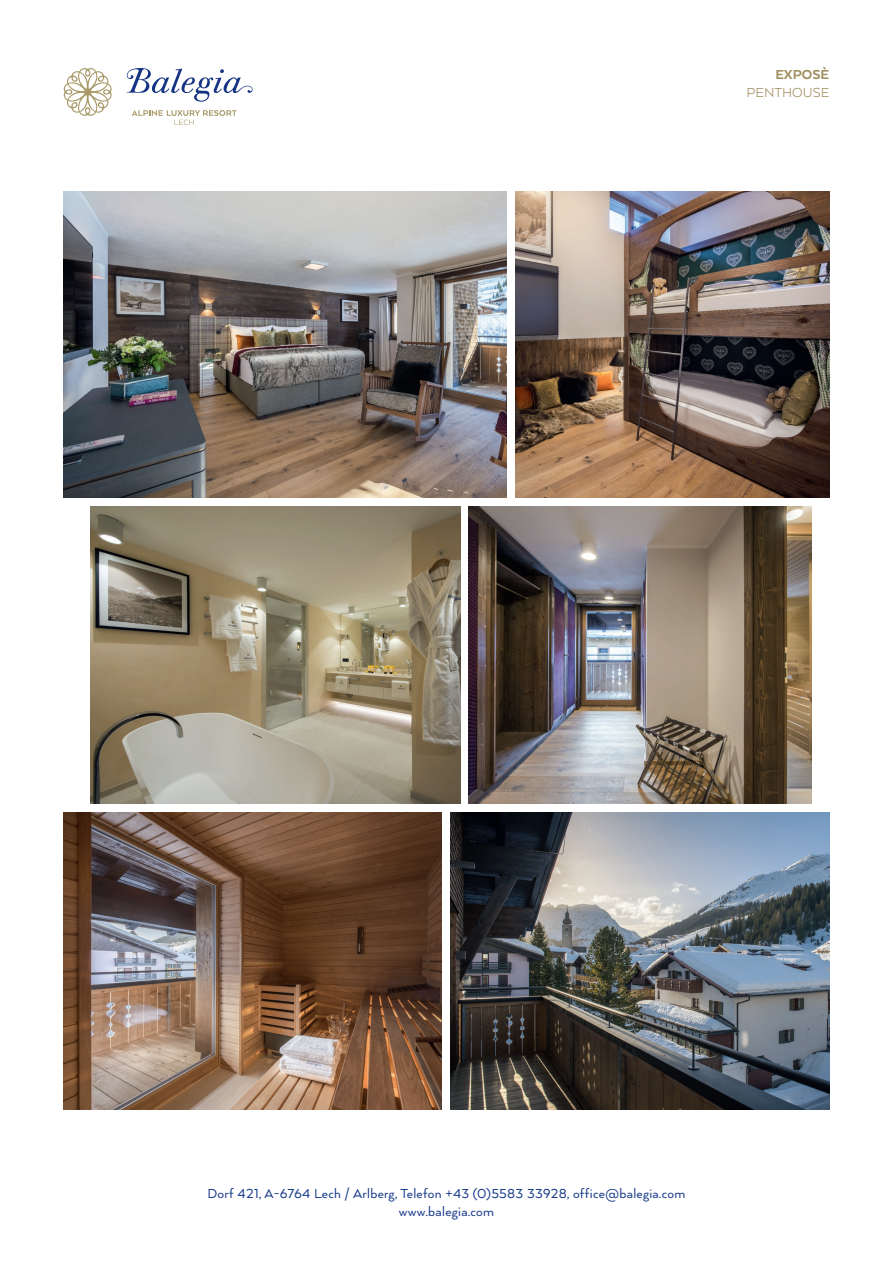
<style>
.page{position:relative;width:893px;height:1263px;background:#fff}
.page>*{position:absolute;margin:0;border:0;box-sizing:border-box;transform-origin:0 0}
.t1{font:15px/18px "Arquitecta";letter-spacing:.02em;color:#153889;text-align:center}
.t2{font:15px "Arquitecta";color:#a29161}
.t3{font:800 15px "Arquitecta";color:#a29161}
</style>
<div class="page">
<img style="left:469px;top:506px;width:342px;height:298px">
<img style="left:64px;top:812px;width:377px;height:298px">
<img style="left:451px;top:812px;width:378px;height:298px">
<img style="left:64px;top:191px;width:443px;height:306px">
<img style="left:515px;top:191px;width:314px;height:306px">
<img style="left:90px;top:506px;width:370px;height:298px">
<svg style="left:64px;top:68px;width:48px;height:48px"></svg>
<svg style="left:132px;top:110px;width:105px;height:15px"></svg>
<svg style="left:127px;top:68px;width:126px;height:34px"></svg>
<p class="t3" style="left:775px;top:65px;width:55px">EXPOSÈ</p>
<p class="t2" style="left:747px;top:83px;width:84px">PENTHOUSE</p>
<p class="t1" style="left:208px;top:1184px;width:479px">Dorf 421, A-6764 Lech / Arlberg, Telefon +43 (0)5583 33928, office@balegia.com www.balegia.com</p>
</div>
